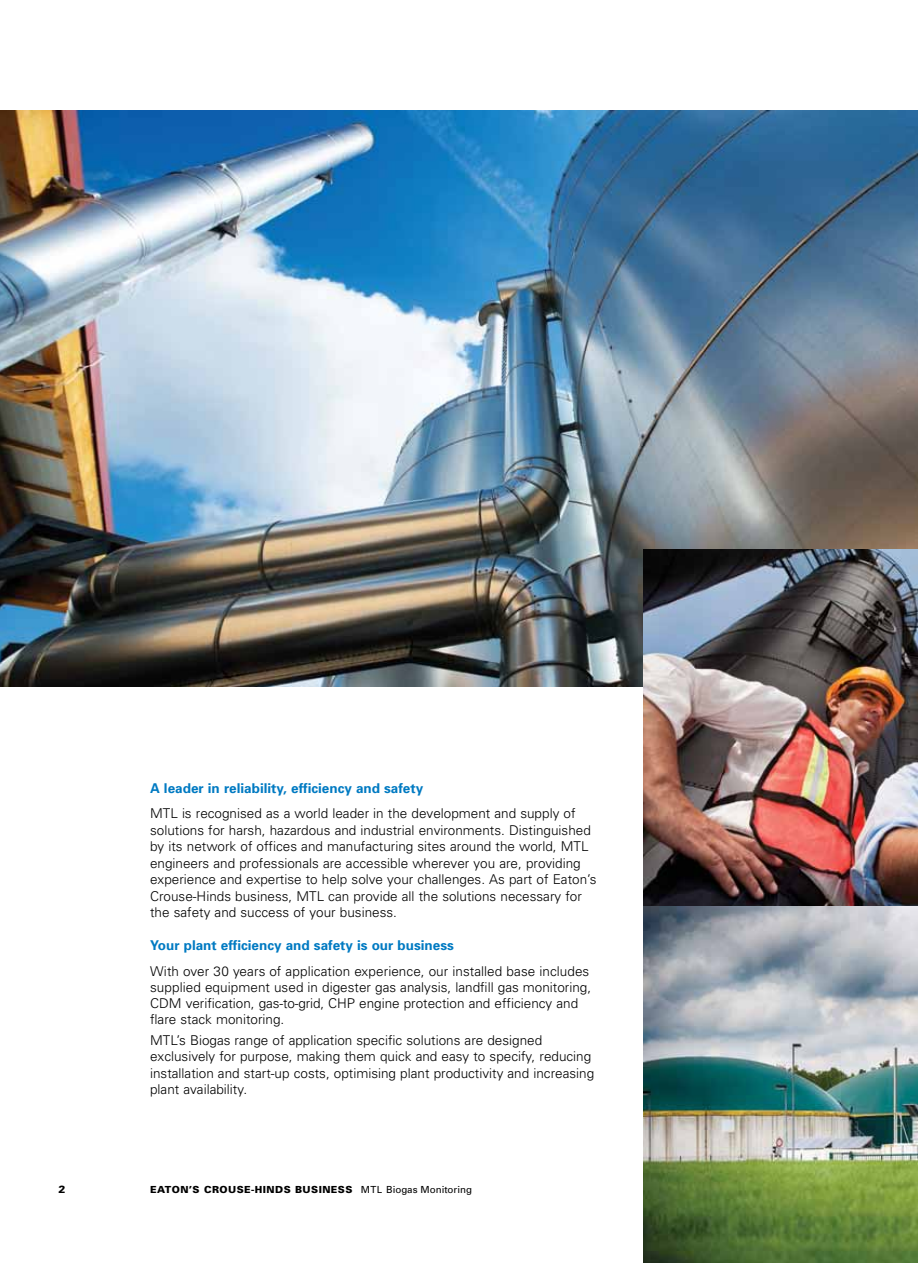
<style>
.page{position:relative;width:918px;height:1263px;background:#fff}
.page>*{position:absolute;margin:0;border:0;box-sizing:border-box;transform-origin:0 0}
.t1{font:300 13.5px/16.5px "Univers";color:#000}
.t2{font:700 13.5px "Univers";color:#007ac2}
.t3{font:900 10.5px "Univers";color:#000}
.t4{font:900 9.75px "Univers";letter-spacing:.045em;color:#000}
.s1{font-weight:400}
</style>
<div class="page">
<img style="left:0;top:111px;width:918px;height:576px">
<img style="left:644px;top:550px;width:274px;height:713px">
<p class="t2" style="left:150px;top:779px;width:275px">A leader in reliability, efficiency and safety</p>
<p class="t1" style="left:150px;top:805px;width:448px">MTL is recognised as a world leader in the development and supply of solutions for harsh, hazardous and industrial environments. Distinguished by its network of offices and manufacturing sites around the world, MTL engineers and professionals are accessible wherever you are, providing experience and expertise to help solve your challenges. As part of Eaton’s Crouse-Hinds business, MTL can provide all the solutions necessary for the safety and success of your business.</p>
<p class="t2" style="left:150px;top:937px;width:305px">Your plant efficiency and safety is our business</p>
<p class="t1" style="left:150px;top:962px;width:443px">With over 30 years of application experience, our installed base includes supplied equipment used in digester gas analysis, landfill gas monitoring, CDM verification, gas-to-grid, CHP engine protection and efficiency and flare stack monitoring.</p>
<p class="t1" style="left:150px;top:1032px;width:446px">MTL’s Biogas range of application specific solutions are designed exclusively for purpose, making them quick and easy to specify, reducing installation and start-up costs, optimising plant productivity and increasing plant availability.</p>
<p class="t3" style="left:59px;top:1183px;width:9px">2</p>
<p class="t4" style="left:150px;top:1183px;width:323px">EATON’S CROUSE-HINDS BUSINESS <span class="s1">MTL Biogas Monitoring</span></p>
</div>
